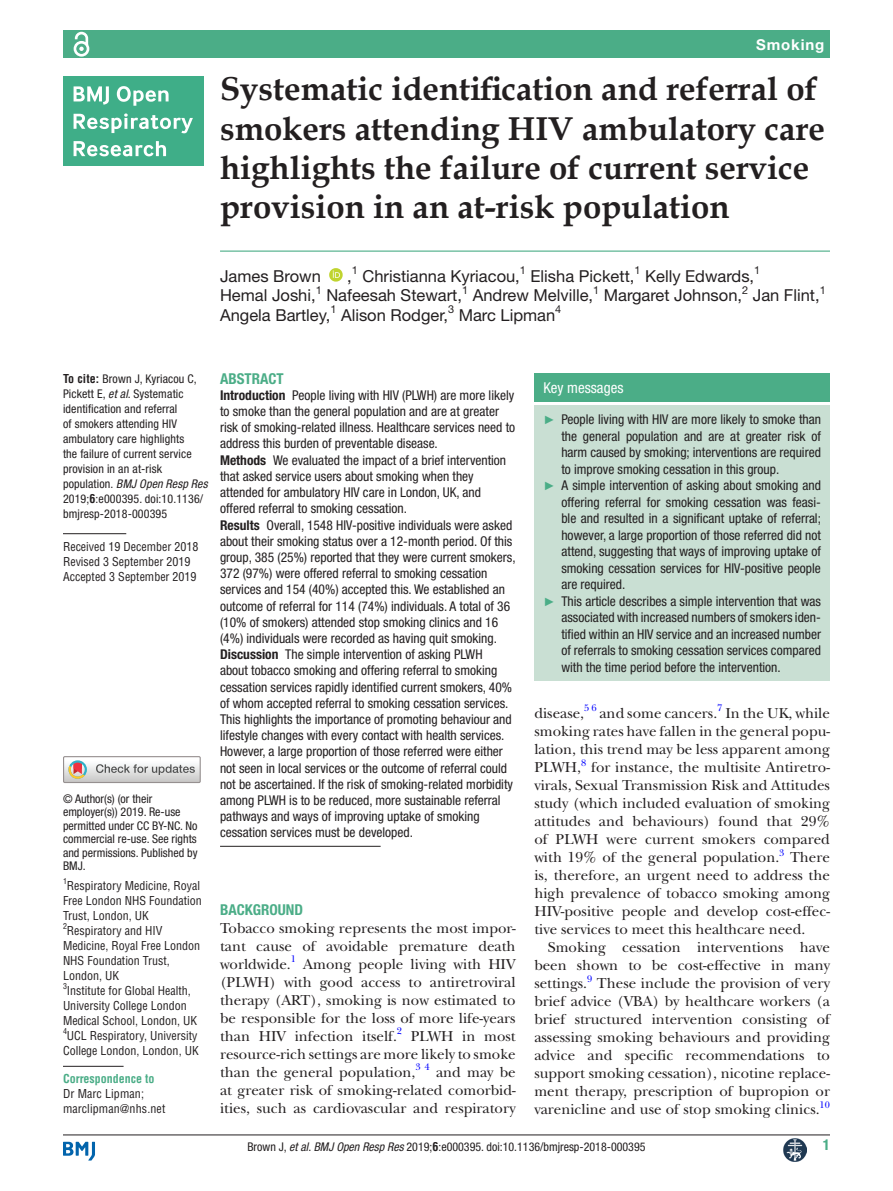
<style>
.page{position:relative;width:893px;height:1191px;background:#fff}
.page>*{position:absolute;margin:0;border:0;box-sizing:border-box;transform-origin:0 0}
.t1{font:700 33px/39px "Book Antiqua";color:#231f20}
.t2{font:16.5px/19.5px "Helvetica Neue LT Std";color:#231f20}
.t3{font:15px/18px "New Baskerville";color:#231f20;text-align:justify}
.t4{font:700 condensed 15px "Helvetica Neue LT Std";color:#4bad87}
.t5{font:condensed 15px "Helvetica Neue LT Std";color:#fff}
.t6{font:700 15px "Helvetica Neue LT Std";letter-spacing:.055em;color:#fff}
.t7{font:condensed 13.5px/16.2px "Helvetica Neue LT Std";color:#231f20}
.t8{font:condensed 12px/15px "Helvetica Neue LT Std";letter-spacing:.01em;color:#231f20}
.t9{font:condensed 12px/15px "Helvetica LT Std";color:#231f20}
.t10{font:700 condensed 12px "Helvetica";color:#4bad87}
.t11{font:9.9px "New Baskerville";color:#00f}
.t12{font:condensed 7.95px "Helvetica LT Std";color:#231f20}
.s1{font-family:"Helvetica";font-weight:700}
.s2{font-style:italic}
.s3{font-weight:700}
.s4{font-family:"Arial";font-stretch:normal;font-size:12px;color:#4bad87}
</style>
<div class="page">
<svg style="left:63px;top:1141px;width:32px;height:19px"></svg>
<hr style="left:63px;top:1134px;width:767px;height:1px;background:#231f20">
<img style="left:783px;top:1138px;width:23px;height:23px">
<div style="left:63px;top:756px;width:138px;height:27px;border:1px solid #969090"></div>
<svg style="left:64px;top:756px;width:136px;height:26px"></svg>
<hr style="left:63px;top:533px;width:63px;height:1px;background:#231f20">
<hr style="left:63px;top:1066px;width:61px;height:1px;background:#231f20">
<div style="left:63px;top:76px;width:140px;height:90px;background:#3fae88"></div>
<svg style="left:74px;top:86px;width:35px;height:19px"></svg>
<svg style="left:117px;top:86px;width:52px;height:20px"></svg>
<svg style="left:74px;top:113px;width:119px;height:20px"></svg>
<svg style="left:74px;top:141px;width:92px;height:15px"></svg>
<hr style="left:220px;top:250px;width:610px;height:2px;background:#4bad87">
<svg style="left:329px;top:268px;width:14px;height:14px"></svg>
<div style="left:63px;top:31px;width:767px;height:27px;background:#4bad87"></div>
<svg style="left:72px;top:30px;width:20px;height:27px"></svg>
<div style="left:534px;top:373px;width:296px;height:29px;background:#4bad87"></div>
<div style="left:534px;top:406px;width:296px;height:275px;background:#c9dfd3"></div>
<hr style="left:220px;top:846px;width:161px;height:1px;background:#231f20">
<p class="t6" style="left:756px;top:35px;width:70px">Smoking</p>
<h1 class="t1" style="left:220px;top:70px;width:606px">Systematic identification and referral of smokers attending HIV ambulatory care highlights the failure of current service provision in an at-risk population</h1>
<p class="t2" style="left:220px;top:266px;width:607px;text-indent:127px">,<sup>1</sup> Christianna Kyriacou,<sup>1</sup> Elisha Pickett,<sup>1</sup> Kelly Edwards,<sup>1<br></sup>Hemal Joshi,<sup>1</sup> Nafeesah Stewart,<sup>1</sup> Andrew Melville,<sup>1</sup> Margaret Johnson,<sup>2</sup> Jan Flint,<sup>1<br></sup>Angela Bartley,<sup>1</sup> Alison Rodger,<sup>3</sup> Marc Lipman<sup>4</sup></p>
<p class="t2" style="left:220px;top:266px;width:102px">James Brown</p>
<p class="t8" style="left:63px;top:371px;width:146px"><span class="s1">To cite:</span> Brown J, Kyriacou C,<br>Pickett E, <span class="s2">et al</span>. Systematic identification and referral<br>of smokers attending HIV ambulatory care highlights<br>the failure of current service provision in an at-risk population. <span class="s2">BMJ Open Resp Res<br></span>2019;<span class="s1">6</span>:e000395. doi:10.1136/ bmjresp-2018-000395</p>
<p class="t9" style="left:63px;top:538px;width:137px">Received 19 December 2018<br>Revised 3 September 2019<br>Accepted 3 September 2019</p>
<p class="t8" style="left:63px;top:792px;width:136px;line-height:13.5px">© Author(s) (or their employer(s)) 2019. Re-use permitted under CC BY-NC. No commercial re-use. See rights and permissions. Published by<br>BMJ.</p>
<p class="t12" style="left:63px;top:876px;width:5px">1</p>
<p class="t9" style="left:63px;top:877px;width:140px;text-indent:4px">Respiratory Medicine, Royal<br>Free London NHS Foundation<br>Trust, London, UK</p>
<p class="t12" style="left:63px;top:921px;width:5px">2</p>
<p class="t9" style="left:63px;top:922px;width:139px;text-indent:4px">Respiratory and HIV<br>Medicine, Royal Free London<br>NHS Foundation Trust,<br>London, UK</p>
<p class="t12" style="left:63px;top:981px;width:5px">3</p>
<p class="t9" style="left:63px;top:982px;width:137px;text-indent:4px">Institute for Global Health,<br>University College London<br>Medical School, London, UK<br><sup>4</sup>UCL Respiratory, University<br>College London, London, UK</p>
<p class="t10" style="left:63px;top:1071px;width:93px">Correspondence to</p>
<p class="t9" style="left:63px;top:1086px;width:104px">Dr Marc Lipman; marclipman@nhs.net</p>
<p class="t4" style="left:220px;top:369px;width:65px">Abstract</p>
<p class="t7" style="left:220px;top:387px;width:297px"><span class="s3">Introduction</span> People living with HIV (PLWH) are more likely to smoke than the general population and are at greater risk of smoking-related illness. Healthcare services need to address this burden of preventable disease.<br><span class="s3">Methods</span> We evaluated the impact of a brief intervention that asked service users about smoking when they attended for ambulatory HIV care in London, UK, and offered referral to smoking cessation.<br><span class="s3">Results</span> Overall, 1548 HIV-positive individuals were asked about their smoking status over a 12-month period. Of this group, 385 (25%) reported that they were current smokers, 372 (97%) were offered referral to smoking cessation services and 154 (40%) accepted this. We established an outcome of referral for 114 (74%) individuals. A total of 36 (10% of smokers) attended stop smoking clinics and 16 (4%) individuals were recorded as having quit smoking.<br><span class="s3">Discussion</span> The simple intervention of asking PLWH<br>about tobacco smoking and offering referral to smoking cessation services rapidly identified current smokers, 40% of whom accepted referral to smoking cessation services.<br>This highlights the importance of promoting behaviour and lifestyle changes with every contact with health services.<br>However, a large proportion of those referred were either not seen in local services or the outcome of referral could not be ascertained. If the risk of smoking-related morbidity among PLWH is to be reduced, more sustainable referral pathways and ways of improving uptake of smoking cessation services must be developed.</p>
<p class="t4" style="left:220px;top:900px;width:83px">Background</p>
<p class="t3" style="left:220px;top:919px;width:297px">Tobacco smoking represents the most impor&shy;tant cause of avoidable premature death worldwide.</p>
<p class="t11" style="left:291px;top:953px;width:7px">1</p>
<p class="t3" style="left:220px;top:955px;width:297px;text-indent:83px">Among people living with HIV (PLWH) with good access to antiretroviral therapy (ART), smoking is now estimated to be responsible for the loss of more life-years than HIV infection itself.</p>
<p class="t11" style="left:397px;top:1025px;width:7px">2</p>
<p class="t3" style="left:220px;top:1027px;width:297px;text-indent:191px">PLWH in most resource-rich settings are more likely to smoke than the general population,</p>
<p class="t11" style="left:415px;top:1061px;width:16px">3 4</p>
<p class="t3" style="left:220px;top:1063px;width:297px;text-indent:216px">and may be at greater risk of smoking-related comorbid&shy;ities, such as cardiovascular and respiratory</p>
<p class="t5" style="left:543px;top:379px;width:82px">Key messages</p>
<p class="t7" style="left:543px;top:411px;width:279px"><span class="s4">►</span> People living with HIV are more likely to smoke than</p>
<p class="t7" style="left:561px;top:428px;width:261px">the general population and are at greater risk of</p>
<p class="t7" style="left:561px;top:444px;width:261px">harm caused by smoking; interventions are required</p>
<p class="t7" style="left:561px;top:461px;width:219px">to improve smoking cessation in this group.</p>
<p class="t7" style="left:543px;top:477px;width:279px"><span class="s4">►</span> A simple intervention of asking about smoking and</p>
<p class="t7" style="left:561px;top:494px;width:261px">offering referral for smoking cessation was feasi-</p>
<p class="t7" style="left:561px;top:510px;width:261px">ble and resulted in a significant uptake of referral;</p>
<p class="t7" style="left:561px;top:527px;width:261px">however, a large proportion of those referred did not</p>
<p class="t7" style="left:561px;top:543px;width:261px">attend, suggesting that ways of improving uptake of</p>
<p class="t7" style="left:561px;top:560px;width:261px">smoking cessation services for HIV-positive people</p>
<p class="t7" style="left:561px;top:576px;width:65px">are required.</p>
<p class="t7" style="left:543px;top:593px;width:279px"><span class="s4">►</span> This article describes a simple intervention that was</p>
<p class="t7" style="left:561px;top:609px;width:261px">associated with increased numbers of smokers iden-</p>
<p class="t7" style="left:561px;top:626px;width:261px">tified within an HIV service and an increased number</p>
<p class="t7" style="left:561px;top:642px;width:261px">of referrals to smoking cessation services compared</p>
<p class="t7" style="left:561px;top:659px;width:221px">with the time period before the intervention.</p>
<p class="t3" style="left:534px;top:704px;width:184px">disease,<sup>5</sup> <sup>6</sup> and some cancers.</p>
<p class="t11" style="left:717px;top:702px;width:7px">7</p>
<p class="t3" style="left:534px;top:704px;width:297px;text-indent:191px">In the UK, while smoking rates have fallen in the general popu&shy;lation, this trend may be less apparent among PLWH,</p>
<p class="t11" style="left:581px;top:756px;width:7px">8</p>
<p class="t3" style="left:534px;top:758px;width:297px;text-indent:57px">for instance, the multisite Antiretro&shy;virals, Sexual Transmission Risk and Attitudes study (which included evaluation of smoking attitudes and behaviours) found that 29% of PLWH were current smokers compared with 19% of the general population.</p>
<p class="t11" style="left:779px;top:846px;width:7px">3</p>
<p class="t3" style="left:534px;top:848px;width:297px;text-indent:256px">There is, therefore, an urgent need to address the high prevalence of tobacco smoking among HIV-positive people and develop cost-effec&shy;tive services to meet this healthcare need.</p>
<p class="t3" style="left:534px;top:938px;width:297px;text-indent:14px">Smoking cessation interventions have been shown to be cost-effective in many settings.</p>
<p class="t11" style="left:587px;top:972px;width:7px">9</p>
<p class="t3" style="left:534px;top:974px;width:297px;text-indent:63px">These include the provision of very brief advice (VBA) by healthcare workers (a brief structured intervention consisting of assessing smoking behaviours and providing advice and specific recommendations to support smoking cessation), nicotine replace&shy;ment therapy, prescription of bupropion or varenicline and use of stop smoking clinics.</p>
<p class="t11" style="left:820px;top:1098px;width:12px">10</p>
<p class="t8" style="left:247px;top:1138px;width:400px">Brown J, <span class="s2">et al</span>. <span class="s2">BMJ Open Resp Res</span> 2019;<span class="s1">6</span>:e000395. doi:10.1136/bmjresp-2018-000395</p>
<p class="t4" style="left:823px;top:1135px;width:9px">1</p>
</div>
